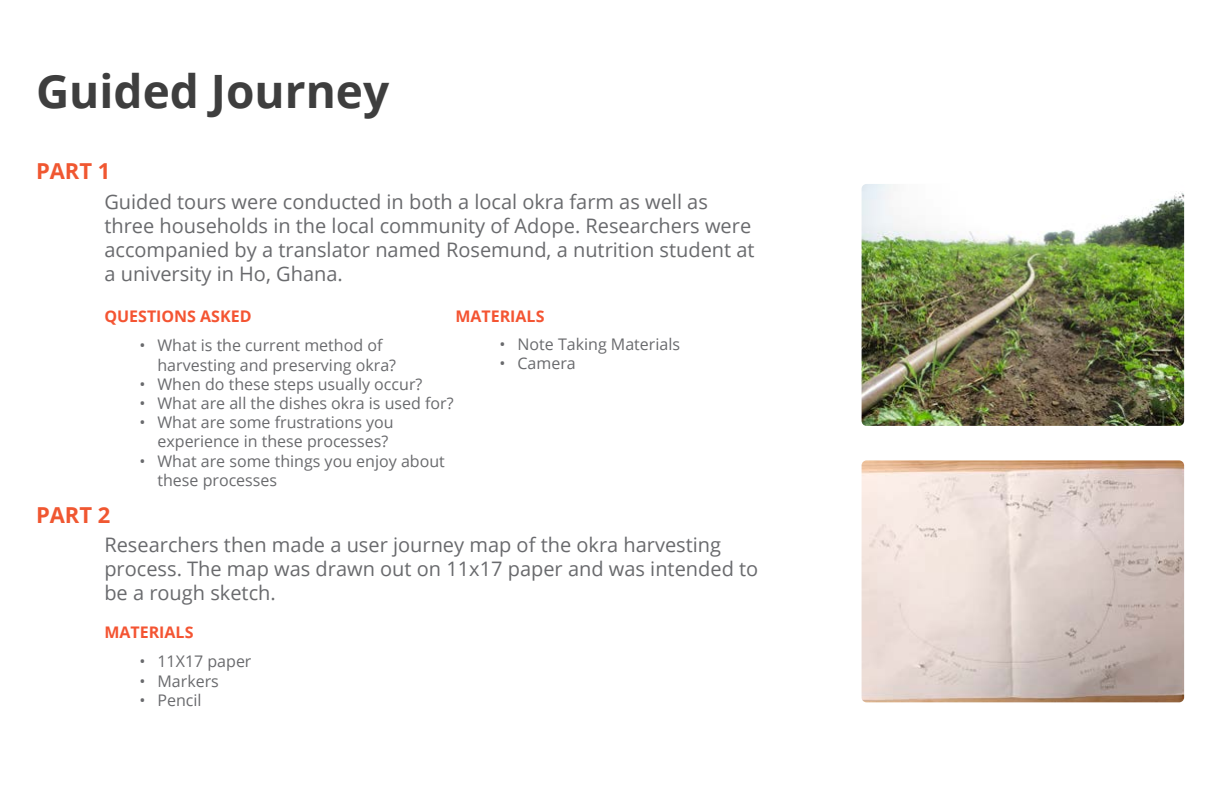
<style>
.page{position:relative;width:1224px;height:792px;background:#fff}
.page>*{position:absolute;margin:0;border:0;box-sizing:border-box;transform-origin:0 0}
.t1{font:700 46px "Open Sans";color:#3e3e3e}
.t2{font:700 22px "Open Sans";color:#f05731}
.t3{font:20px/24px "Open Sans";color:#696a6d}
.t4{font:16px/19.2px "Open Sans";color:#696a6d}
.t5{font:700 16px "Open Sans";color:#f45432}
</style>
<div class="page">
<img style="left:862px;top:184px;width:322px;height:242px">
<img style="left:862px;top:460px;width:322px;height:242px">
<h1 class="t1" style="left:36px;top:59px;width:355px">Guided Journey</h1>
<p class="t2" style="left:36px;top:155px;width:76px">PART 1</p>
<p class="t3" style="left:104px;top:189px;width:652px">Guided tours were conducted in both a local okra farm as well as three households in the local community of Adope. Researchers were accompanied by a translator named Rosemund, a nutrition student at a university in Ho, Ghana.</p>
<p class="t5" style="left:104px;top:305px;width:149px">QUESTIONS ASKED</p>
<p class="t5" style="left:455px;top:305px;width:91px">MATERIALS</p>
<p class="t2" style="left:36px;top:499px;width:76px">PART 2</p>
<p class="t4" style="left:158px;top:336px;width:240px;text-indent:-18px">• What is the current method of harvesting and preserving okra?</p>
<p class="t4" style="left:140px;top:374px;width:284px">• When do these steps usually occur?</p>
<p class="t4" style="left:140px;top:393px;width:316px">• What are all the dishes okra is used for?</p>
<p class="t4" style="left:158px;top:412px;width:238px;text-indent:-18px">• What are some frustrations you experience in these processes?</p>
<p class="t4" style="left:158px;top:451px;width:289px;text-indent:-18px">• What are some things you enjoy about these processes</p>
<p class="t4" style="left:500px;top:334px;width:182px">• Note Taking Materials</p>
<p class="t4" style="left:500px;top:353px;width:78px">• Camera</p>
<p class="t3" style="left:104px;top:533px;width:655px">Researchers then made a user journey map of the okra harvesting process. The map was drawn out on 11x17 paper and was intended to be a rough sketch.</p>
<p class="t5" style="left:104px;top:621px;width:91px">MATERIALS</p>
<p class="t4" style="left:140px;top:652px;width:114px">• 11X17 paper</p>
<p class="t4" style="left:140px;top:671px;width:81px">• Markers</p>
<p class="t4" style="left:140px;top:690px;width:64px">• Pencil</p>
</div>
